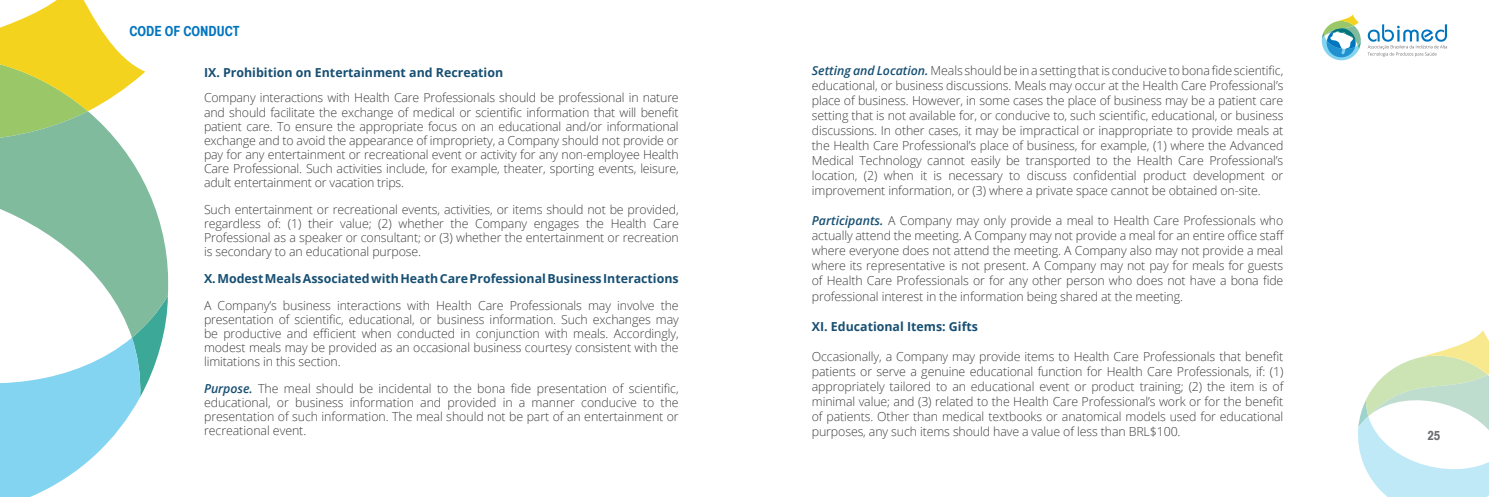
<style>
.page{position:relative;width:1489px;height:497px;background:#fff}
.page>*{position:absolute;margin:0;border:0;box-sizing:border-box;transform-origin:0 0}
.t1{font:15px "Helvetica Medium Condensed Let Plain";color:#0075bf}
.t2{font:13.75px "Helvetica Medium Condensed Let Plain";color:#6c6d70}
.t3{font:300 12.38px/15px "Open Sans";letter-spacing:-.01em;color:#3e3e3f;text-align:justify}
.t4{font:700 12.38px "Open Sans";color:#174f72}
.s1{font-weight:600;font-style:italic;color:#174f72}
</style>
<div class="page">
<svg style="left:0;top:347px;width:161px;height:149px;fill:#82d4f0"></svg>
<svg style="left:41px;top:184px;width:128px;height:163px"></svg>
<svg style="left:0;top:0;width:145px;height:230px"></svg>
<svg style="left:1358px;top:330px;width:130px;height:166px"></svg>
<svg style="left:1367px;top:24px;width:79px;height:33px"></svg>
<svg style="left:1321px;top:15px;width:39px;height:46px"></svg>
<p class="t1" style="left:129px;top:23px;width:112px">CODE OF CONDUCT</p>
<p class="t4" style="left:204px;top:64px;width:300px">IX. Prohibition on Entertainment and Recreation</p>
<p class="t3" style="left:204px;top:90px;width:476px;line-height:14.1px">Company interactions with Health Care Professionals should be professional in nature and should facilitate the exchange of medical or scientific information that will benefit patient care. To ensure the appropriate focus on an educational and/or informational exchange and to avoid the appearance of impropriety, a Company should not provide or pay for any entertainment or recreational event or activity for any non-employee Health Care Professional. Such activities include, for example, theater, sporting events, leisure, adult entertainment or vacation trips.</p>
<p class="t3" style="left:204px;top:202px;width:476px;line-height:14.1px">Such entertainment or recreational events, activities, or items should not be provided, regardless of: (1) their value; (2) whether the Company engages the Health Care Professional as a speaker or consultant; or (3) whether the entertainment or recreation is secondary to an educational purpose.</p>
<p class="t4" style="left:204px;top:269px;width:476px">X. Modest Meals Associated with Heath Care Professional Business Interactions</p>
<p class="t3" style="left:204px;top:297px;width:476px;line-height:14.1px">A Company’s business interactions with Health Care Professionals may involve the presentation of scientific, educational, or business information. Such exchanges may be productive and efficient when conducted in conjunction with meals. Accordingly, modest meals may be provided as an occasional business courtesy consistent with the limitations in this section.</p>
<p class="t3" style="left:204px;top:380px;width:476px;line-height:14.1px"><span class="s1">Purpose.</span> The meal should be incidental to the bona fide presentation of scientific, educational, or business information and provided in a manner conducive to the presentation of such information. The meal should not be part of an entertainment or recreational event.</p>
<p class="t3" style="left:811px;top:63px;width:473px"><span class="s1">Setting and Location.</span> Meals should be in a setting that is conducive to bona fide scientific, educational, or business discussions. Meals may occur at the Health Care Professional’s place of business. However, in some cases the place of business may be a patient care setting that is not available for, or conducive to, such scientific, educational, or business discussions. In other cases, it may be impractical or inappropriate to provide meals at the Health Care Professional’s place of business, for example, (1) where the Advanced Medical Technology cannot easily be transported to the Health Care Professional’s location, (2) when it is necessary to discuss confidential product development or improvement information, or (3) where a private space cannot be obtained on-site.</p>
<p class="t3" style="left:811px;top:213px;width:473px"><span class="s1">Participants.</span> A Company may only provide a meal to Health Care Professionals who actually attend the meeting. A Company may not provide a meal for an entire office staff where everyone does not attend the meeting. A Company also may not provide a meal where its representative is not present. A Company may not pay for meals for guests of Health Care Professionals or for any other person who does not have a bona fide professional interest in the information being shared at the meeting.</p>
<p class="t4" style="left:811px;top:317px;width:168px">XI. Educational Items: Gifts</p>
<p class="t3" style="left:811px;top:348px;width:473px">Occasionally, a Company may provide items to Health Care Professionals that benefit patients or serve a genuine educational function for Health Care Professionals, if: (1) appropriately tailored to an educational event or product training; (2) the item is of minimal value; and (3) related to the Health Care Professional’s work or for the benefit of patients. Other than medical textbooks or anatomical models used for educational purposes, any such items should have a value of less than BRL$100.</p>
<p class="t2" style="left:1427px;top:427px;width:14px">25</p>
</div>
